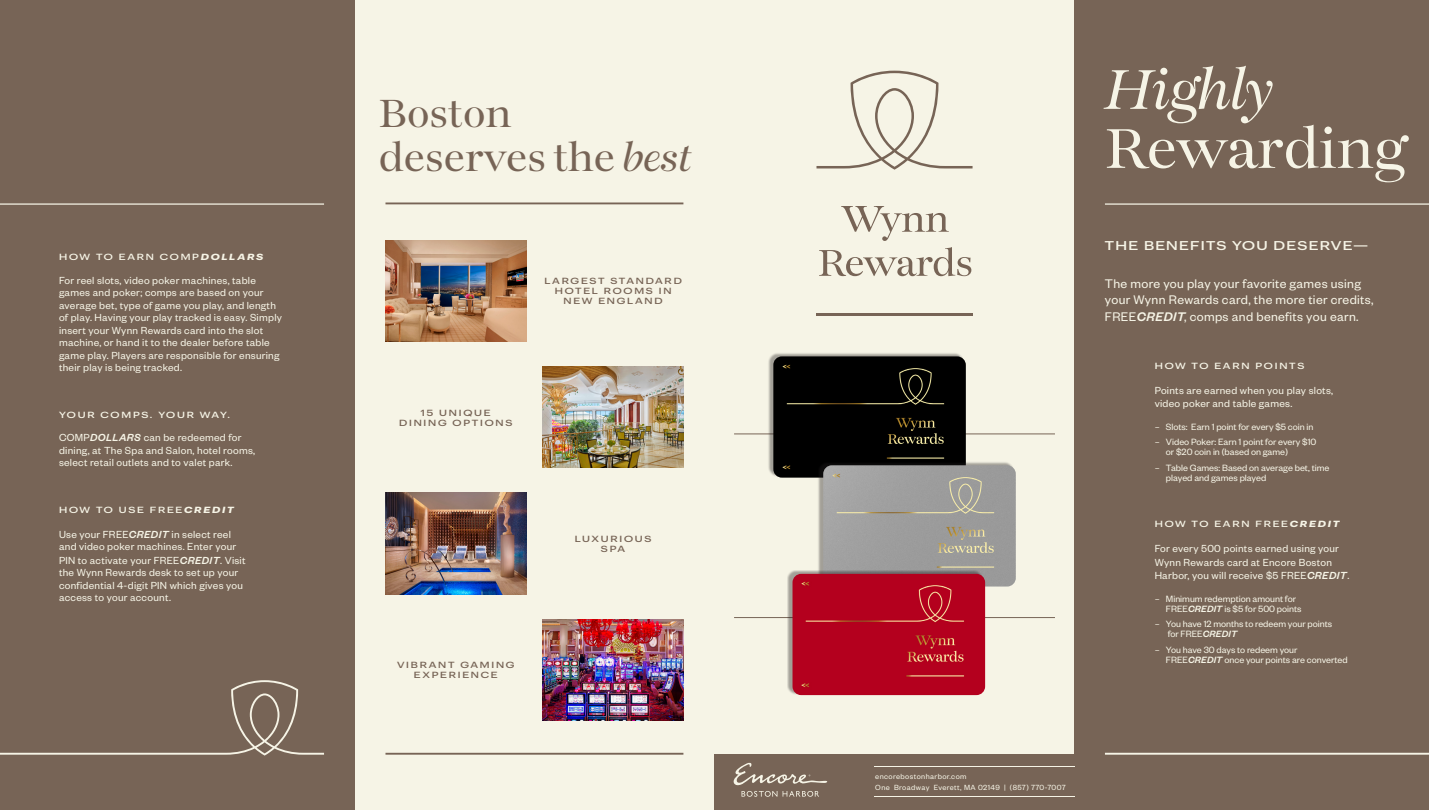
<style>
.page{position:relative;width:1429px;height:810px;background:#fff}
.page>*{position:absolute;margin:0;border:0;box-sizing:border-box;transform-origin:0 0}
.t1{font:55.12px "Monday";color:#f6f4e6}
.t2{font:italic 55.12px "Monday";color:#f6f4e6}
.t3{font:38.75px/43.8px "Monday";color:#776456}
.t4{font:13.75px/16.5px "Founders Grotesk";letter-spacing:.025em;color:#f6f4e6}
.t5{font:500 12.5px "Graphik Wide";letter-spacing:.105em;color:#f6f4e6}
.t6{font:11.25px/12.5px "Founders Grotesk";letter-spacing:.025em;color:#f6f4e6}
.t7{font:10px/10px "Founders Grotesk";color:#f6f4e6}
.t8{font:500 8.75px/10px "Graphik Wide";letter-spacing:.205em;color:#776456;text-align:center}
.t9{font:500 8.75px "Graphik Wide";letter-spacing:.205em;color:#f6f4e6}
.t10{font:8.12px/10.8px "Founders Grotesk";letter-spacing:.05em;color:#f6f4e6}
.s1{font-weight:700;font-style:italic}
.s2{font-weight:500;font-style:italic}
.s3{font-style:italic}
</style>
<div class="page">
<div style="left:714px;top:0;width:360px;height:810px;background:#f6f4e6"></div>
<div style="left:354px;top:0;width:360px;height:810px;background:#f6f4e6"></div>
<div style="left:1074px;top:0;width:355px;height:810px;background:#776456"></div>
<hr style="left:1105px;top:203px;width:324px;height:2px;background:#f6f4e6">
<svg style="left:1105px;top:752px;width:324px;height:3px"></svg>
<div style="left:0;top:0;width:354px;height:810px;background:#776456"></div>
<hr style="left:0;top:203px;width:324px;height:2px;background:#f6f4e6">
<svg style="left:0;top:680px;width:324px;height:76px"></svg>
<hr style="left:816px;top:313px;width:156px;height:3px;background:#776456">
<svg style="left:816px;top:71px;width:156px;height:99px"></svg>
<svg style="left:841px;top:206px;width:108px;height:35px"></svg>
<svg style="left:819px;top:247px;width:152px;height:29px"></svg>
<div style="left:714px;top:755px;width:360px;height:55px;background:#776456"></div>
<svg style="left:733px;top:763px;width:94px;height:34px"></svg>
<hr style="left:874px;top:766px;width:200px;height:1px;background:#f6f4e6">
<hr style="left:874px;top:796px;width:200px;height:1px;background:#f6f4e6">
<hr style="left:385px;top:202px;width:298px;height:2px;background:#776456">
<hr style="left:385px;top:753px;width:298px;height:2px;background:#776456">
<img style="left:385px;top:240px;width:141px;height:102px">
<img style="left:385px;top:493px;width:141px;height:101px">
<img style="left:543px;top:367px;width:140px;height:101px">
<img style="left:543px;top:619px;width:140px;height:101px">
<hr style="left:734px;top:617px;width:321px;height:1px;background:#776456">
<hr style="left:734px;top:434px;width:321px;height:1px;background:#776456">
<div style="left:767px;top:353px;width:197px;height:124px;background:#231f20;opacity:.4"></div>
<img style="left:773px;top:356px;width:193px;height:122px">
<div style="left:818px;top:462px;width:196px;height:124px;background:#231f20;opacity:.4"></div>
<img style="left:823px;top:465px;width:193px;height:122px">
<div style="left:787px;top:570px;width:196px;height:125px;background:#231f20;opacity:.4"></div>
<div style="left:792px;top:574px;width:193px;height:121px;background:#b4001e"></div>
<p class="t9" style="left:59px;top:250px;width:206px">HOW TO EARN COMP<span class="s1">DOLLARS</span></p>
<p class="t6" style="left:59px;top:273px;width:224px">For reel slots, video poker machines, table games and poker; comps are based on your average bet, type of game you play, and length of play. Having your play tracked is easy. Simply insert your Wynn Rewards card into the slot machine, or hand it to the dealer before table game play. Players are responsible for ensuring their play is being tracked.</p>
<p class="t9" style="left:59px;top:408px;width:172px">YOUR COMPS. YOUR WAY.</p>
<p class="t6" style="left:59px;top:431px;width:198px">COMP<span class="s2">DOLLARS</span> can be redeemed for dining, at The Spa and Salon, hotel rooms, select retail outlets and to valet park.</p>
<p class="t9" style="left:59px;top:503px;width:176px">HOW TO USE FREE<span class="s1">CREDIT</span></p>
<p class="t6" style="left:59px;top:527px;width:188px">Use your FREE<span class="s2">CREDIT</span> in select reel and video poker machines. Enter your PIN to activate your FREE<span class="s2">CREDIT</span>. Visit the Wynn Rewards desk to set up your confidential 4-digit PIN which gives you access to your account.</p>
<p class="t3" style="left:379px;top:92px;width:314px">Boston<br>deserves the <span class="s3">best</span></p>
<p class="t8" style="left:544px;top:275px;width:139px">LARGEST STANDARD<br>HOTEL ROOMS IN<br>NEW ENGLAND</p>
<p class="t8" style="left:399px;top:407px;width:115px">15 UNIQUE<br>DINING OPTIONS</p>
<p class="t8" style="left:397px;top:659px;width:119px">VIBRANT GAMING<br>EXPERIENCE</p>
<p class="t8" style="left:575px;top:533px;width:78px">LUXURIOUS<br>SPA</p>
<p class="t2" style="left:1105px;top:54px;width:169px">Highly</p>
<p class="t1" style="left:1105px;top:112px;width:303px">Rewarding</p>
<p class="t5" style="left:1105px;top:236px;width:265px">THE BENEFITS YOU DESERVE—</p>
<p class="t4" style="left:1105px;top:274px;width:270px">The more you play your favorite games using your Wynn Rewards card, the more tier credits,<br>FREE<span class="s2">CREDIT</span>, comps and benefits you earn.</p>
<p class="t9" style="left:1154px;top:359px;width:151px">HOW TO EARN POINTS</p>
<p class="t6" style="left:1154px;top:383px;width:180px;line-height:13.5px">Points are earned when you play slots, video poker and table games.</p>
<p class="t7" style="left:1154px;top:421px;width:160px">– Slots: Earn 1 point for every $5 coin in</p>
<p class="t7" style="left:1166px;top:437px;width:152px;text-indent:-11px">– Video Poker: Earn 1 point for every $10 or $20 coin in (based on game)</p>
<p class="t7" style="left:1166px;top:462px;width:165px;text-indent:-11px">– Table Games: Based on average bet, time played and games played</p>
<p class="t9" style="left:1154px;top:517px;width:186px">HOW TO EARN FREE<span class="s1">CREDIT</span></p>
<p class="t6" style="left:1154px;top:541px;width:196px;line-height:13.5px">For every 500 points earned using your<br>Wynn Rewards card at Encore Boston<br>Harbor, you will receive $5 FREE<span class="s2">CREDIT</span>.</p>
<p class="t7" style="left:1166px;top:593px;width:137px;text-indent:-11px">– Minimum redemption amount for<br>FREE<span class="s2">CREDIT</span> is $5 for 500 points</p>
<p class="t7" style="left:1168px;top:618px;width:166px;text-indent:-13px">– You have 12 months to redeem your points for FREE<span class="s2">CREDIT</span></p>
<p class="t7" style="left:1166px;top:644px;width:183px;text-indent:-11px">– You have 30 days to redeem your<br>FREE<span class="s2">CREDIT</span> once your points are converted</p>
<p class="t10" style="left:875px;top:770px;width:192px">encorebostonharbor.com<br>One Broadway Everett, MA 02149 | (857) 770-7007</p>
</div>
